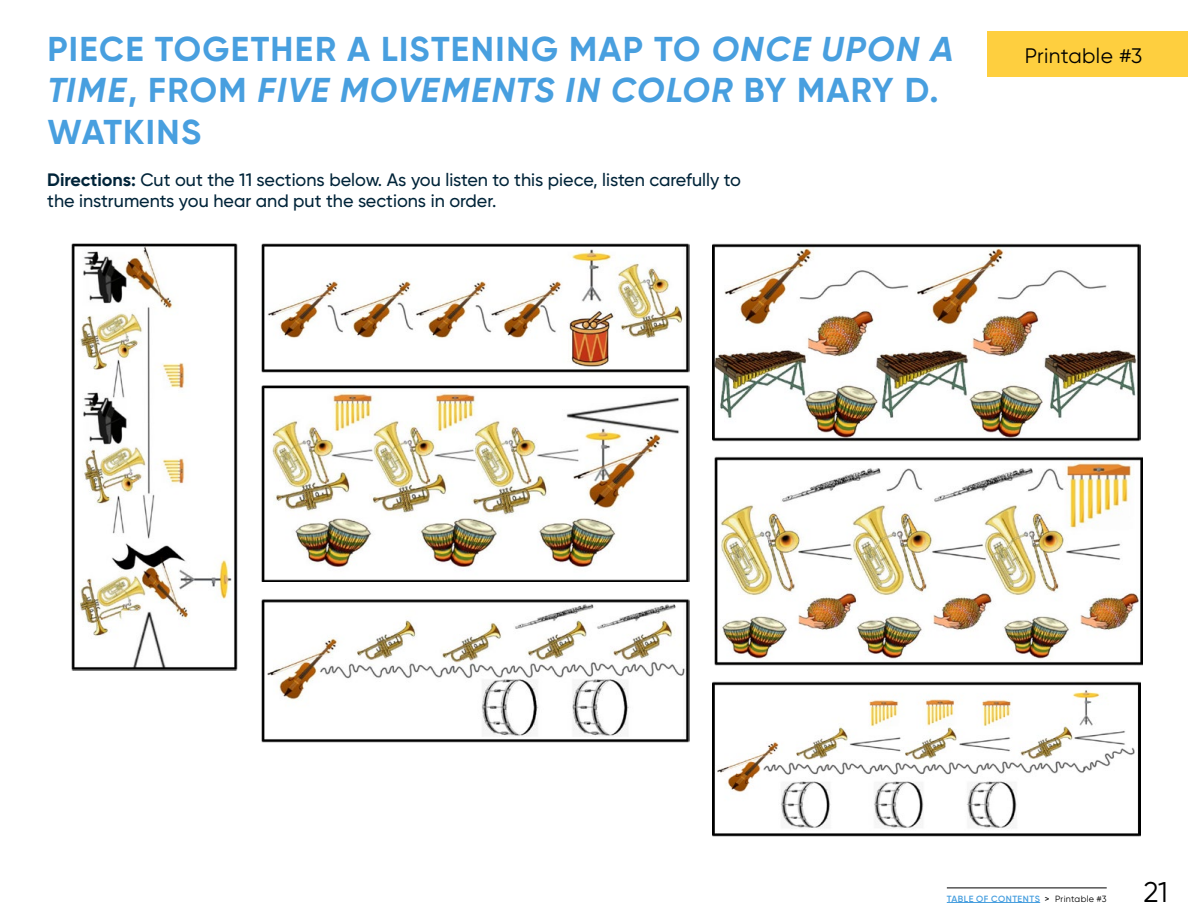
<style>
.page{position:relative;width:1188px;height:918px;background:#fff}
.page>*{position:absolute;margin:0;border:0;box-sizing:border-box;transform-origin:0 0}
.t1{font:700 34.5px/41.4px "Gilroy";letter-spacing:.035em;color:#489fdf}
.t2{font:28.5px "Gilroy";color:#000}
.t3{font:21px "Gilroy";letter-spacing:.015em;color:#000}
.t4{font:500 18px/20.7px "Gilroy";color:#012439}
.t5{font:600 9px "Gilroy";letter-spacing:.05em;color:#489fdf}
.s1{font-style:italic}
.s2{font-weight:700}
.s3{font-weight:500;color:#000}
.s4{font-weight:400;color:#000}
</style>
<div class="page">
<div style="left:987px;top:32px;width:201px;height:45px;background:#fecf3f"></div>
<hr style="left:947px;top:888px;width:160px;height:1px;background:#000">
<hr style="left:947px;top:902px;width:93px;height:1px;background:#489fdf">
<img style="left:715px;top:457px;width:427px;height:208px">
<img style="left:261px;top:599px;width:428px;height:144px">
<img style="left:261px;top:385px;width:428px;height:196px">
<img style="left:261px;top:243px;width:428px;height:130px">
<img style="left:71px;top:243px;width:167px;height:428px">
<img style="left:713px;top:243px;width:428px;height:198px">
<img style="left:713px;top:681px;width:428px;height:156px">
<h1 class="t1" style="left:47px;top:28px;width:907px">PIECE TOGETHER A LISTENING MAP TO <span class="s1">ONCE UPON A<br>TIME</span>, FROM <span class="s1">FIVE MOVEMENTS IN COLOR</span> BY MARY D.<br>WATKINS</h1>
<p class="t3" style="left:1025px;top:43px;width:119px">Printable #3</p>
<p class="t4" style="left:47px;top:169px;width:695px"><span class="s2">Directions:</span> Cut out the 11 sections below. As you listen to this piece, listen carefully to the instruments you hear and put the sections in order.</p>
<p class="t5" style="left:947px;top:893px;width:161px">TABLE OF CONTENTS <span class="s3">&gt;</span> <span class="s4">Printable #3</span></p>
<h2 class="t2" style="left:1143px;top:875px;width:26px">21</h2>
</div>
